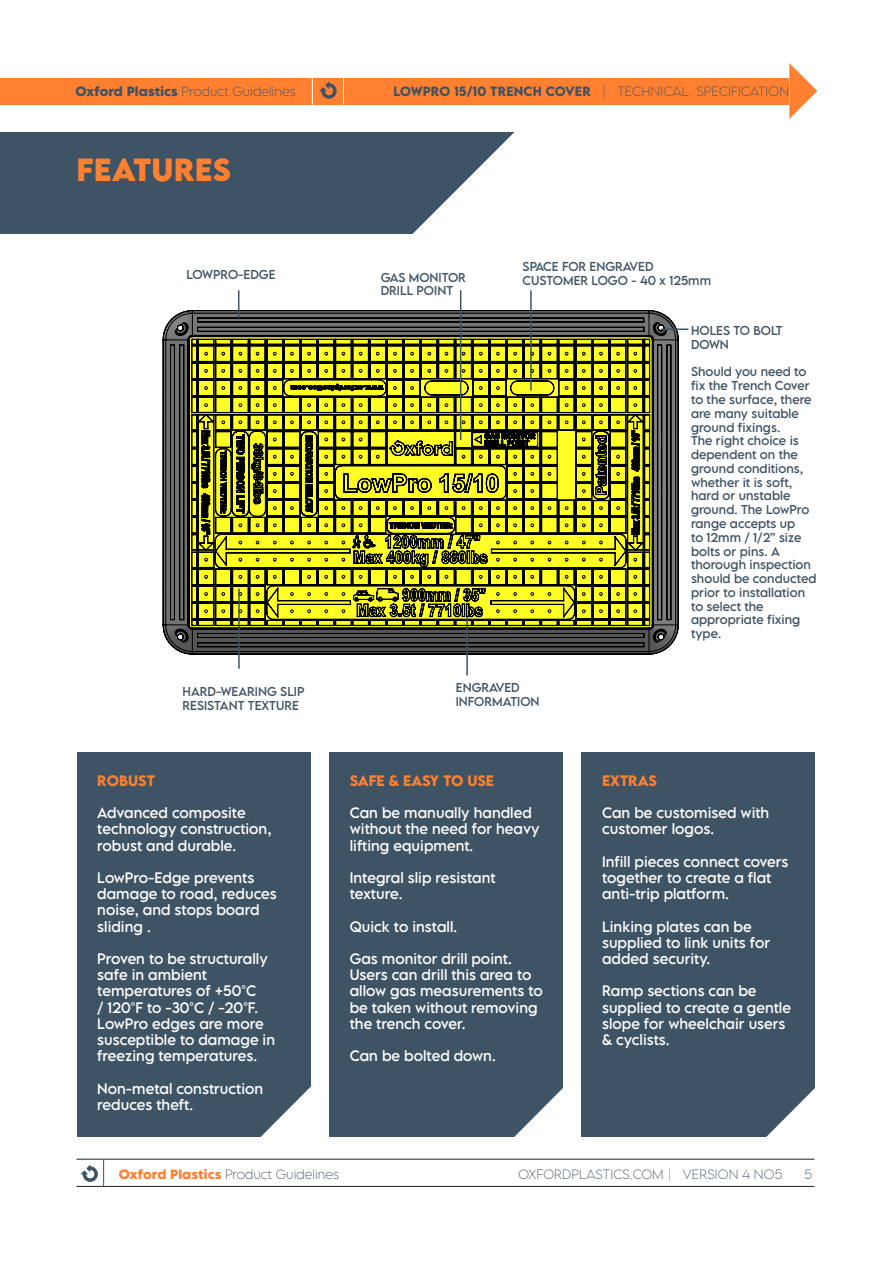
<style>
.page{position:relative;width:893px;height:1263px;background:#fff}
.page>*{position:absolute;margin:0;border:0;box-sizing:border-box;transform-origin:0 0}
.t1{font:700 28.5px "LEMONMILK Pro";letter-spacing:.005em;color:#ff8030}
.t2{font:13.5px/16.2px "LEMONMILK Pro";color:#fff}
.t3{font:600 13.5px "LEMONMILK Pro";color:#ff8030}
.t4{font:200 12px "LEMONMILK Pro";letter-spacing:.015em;color:#3e5364}
.t5{font:11.55px/13.8px "LEMONMILK Pro";color:#3e5364}
.s1{font-weight:700}
.s2{font-weight:600}
.s3{font-weight:700;color:#ff8030}
</style>
<div class="page">
<div style="left:0;top:132px;width:653px;height:102px;background:#3e5364"></div>
<svg style="left:412px;top:132px;width:277px;height:198px;fill:#fff"></svg>
<div style="left:0;top:78px;width:789px;height:27px;background:#ff8030"></div>
<svg style="left:789px;top:63px;width:28px;height:56px"></svg>
<svg style="left:312px;top:78px;width:1px;height:27px"></svg>
<svg style="left:343px;top:78px;width:1px;height:27px"></svg>
<svg style="left:319px;top:81px;width:18px;height:18px"></svg>
<hr style="left:76px;top:1159px;width:738px;height:1px;background:#231f20">
<hr style="left:76px;top:1186px;width:738px;height:1px;background:#231f20">
<svg style="left:80px;top:1159px;width:24px;height:27px"></svg>
<img style="left:162px;top:302px;width:526px;height:353px">
<svg style="left:163px;top:310px;width:516px;height:344px"></svg>
<svg style="left:238px;top:290px;width:1px;height:28px"></svg>
<hr style="left:661px;top:328px;width:27px;height:2px;background:#3e5364">
<hr style="left:238px;top:588px;width:2px;height:81px;background:#3e5364">
<hr style="left:466px;top:617px;width:2px;height:58px;background:#3e5364">
<hr style="left:530px;top:290px;width:2px;height:101px;background:#3e5364">
<hr style="left:460px;top:290px;width:1px;height:150px;background:#3e5364">
<div style="left:582px;top:752px;width:233px;height:385px;background:#3e5364"></div>
<div style="left:77px;top:752px;width:234px;height:385px;background:#3e5364"></div>
<div style="left:329px;top:752px;width:234px;height:385px;background:#3e5364"></div>
<svg style="left:766px;top:1088px;width:49px;height:49px"></svg>
<svg style="left:514px;top:1088px;width:49px;height:49px"></svg>
<svg style="left:260px;top:1086px;width:51px;height:51px"></svg>
<p class="t4" style="left:75px;top:84px;width:222px"><span class="s1">Oxford Plastics</span> Product Guidelines</p>
<p class="t4" style="left:393px;top:84px;width:397px"><span class="s2">LOWPRO 15/10 TRENCH COVER</span> | TECHNICAL SPECIFICATION</p>
<h1 class="t1" style="left:77px;top:150px;width:156px">FEATURES</h1>
<p class="t5" style="left:186px;top:268px;width:91px">LOWPRO-EDGE</p>
<p class="t5" style="left:381px;top:271px;width:87px">GAS MONITOR<br>DRILL POINT</p>
<p class="t5" style="left:523px;top:259px;width:190px">SPACE FOR ENGRAVED<br>CUSTOMER LOGO - 40 x 125mm</p>
<p class="t5" style="left:691px;top:324px;width:93px">HOLES TO BOLT<br>DOWN</p>
<p class="t5" style="left:691px;top:365px;width:127px">Should you need to fix the Trench Cover to the surface, there are many suitable ground fixings.<br>The right choice is dependent on the ground conditions, whether it is soft, hard or unstable ground. The LowPro range accepts up<br>to 12mm / 1/2” size bolts or pins. A thorough inspection should be conducted prior to installation to select the appropriate fixing type.</p>
<p class="t5" style="left:183px;top:685px;width:123px">HARD-WEARING SLIP<br>RESISTANT TEXTURE</p>
<p class="t5" style="left:456px;top:680px;width:85px">ENGRAVED<br>INFORMATION</p>
<p class="t3" style="left:97px;top:771px;width:59px">ROBUST</p>
<p class="t2" style="left:97px;top:805px;width:176px">Advanced composite technology construction, robust and durable.</p>
<p class="t2" style="left:97px;top:870px;width:181px">LowPro-Edge prevents damage to road, reduces noise, and stops board sliding .</p>
<p class="t2" style="left:97px;top:951px;width:179px">Proven to be structurally safe in ambient temperatures of +50°C<br>/ 120°F to -30°C / -20°F.<br>LowPro edges are more susceptible to damage in freezing temperatures.</p>
<p class="t2" style="left:97px;top:1080px;width:168px">Non-metal construction reduces theft.</p>
<p class="t3" style="left:350px;top:771px;width:146px">SAFE &amp; EASY TO USE</p>
<p class="t2" style="left:350px;top:805px;width:192px">Can be manually handled without the need for heavy lifting equipment.</p>
<p class="t2" style="left:350px;top:870px;width:147px">Integral slip resistant texture.</p>
<p class="t2" style="left:350px;top:918px;width:109px">Quick to install.</p>
<p class="t2" style="left:350px;top:951px;width:195px">Gas monitor drill point.<br>Users can drill this area to allow gas measurements to be taken without removing the trench cover.</p>
<p class="t2" style="left:350px;top:1048px;width:147px">Can be bolted down.</p>
<p class="t3" style="left:602px;top:771px;width:56px">EXTRAS</p>
<p class="t2" style="left:602px;top:805px;width:169px">Can be customised with customer logos.</p>
<p class="t2" style="left:602px;top:853px;width:188px">Infill pieces connect covers together to create a flat anti-trip platform.</p>
<p class="t2" style="left:602px;top:918px;width:170px">Linking plates can be supplied to link units for added security.</p>
<p class="t2" style="left:602px;top:983px;width:191px">Ramp sections can be supplied to create a gentle slope for wheelchair users &amp; cyclists.</p>
<p class="t4" style="left:119px;top:1166px;width:222px"><span class="s3">Oxford Plastics</span> Product Guidelines</p>
<p class="t4" style="left:518px;top:1166px;width:265px">OXFORDPLASTICS.COM | VERSION 4 NO5</p>
<p class="t4" style="left:804px;top:1166px;width:9px">5</p>
</div>
